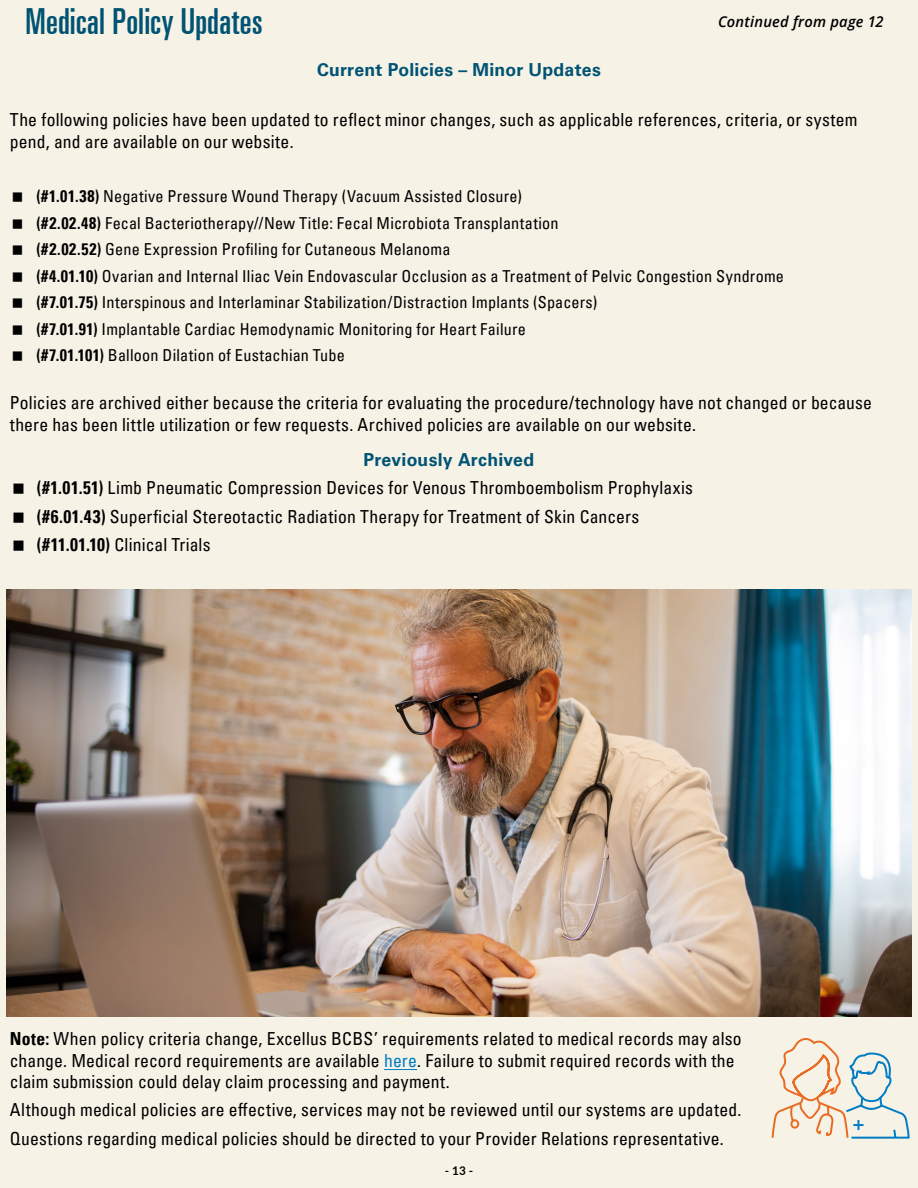
<style>
.page{position:relative;width:918px;height:1188px;background:#f6f2e6}
.page>*{position:absolute;margin:0;border:0;box-sizing:border-box;transform-origin:0 0}
.t1{font:36px "Univers LT Pro Ult Cond";letter-spacing:.01em;color:#005373}
.t2{font:condensed 18px/21.6px "Univers LT Pro";letter-spacing:.01em;color:#000}
.t3{font:700 18px "Univers LT Pro 65";letter-spacing:.015em;color:#005373}
.t4{font:condensed 16.5px/26.5px "Univers LT Pro";letter-spacing:.015em;color:#000}
.t5{font:italic 600 15px "Open Sans";letter-spacing:.015em;color:#000}
.t6{font:700 12px "Lato";color:#000}
.s1{font-weight:700}
.s2{color:#007dc5}
</style>
<div class="page">
<hr style="left:384px;top:1069px;width:33px;height:1px;background:#007dc5">
<img style="left:7px;top:589px;width:904px;height:428px">
<svg style="left:771px;top:1038px;width:139px;height:101px"></svg>
<h1 class="t1" style="left:26px;top:-3px;width:239px">Medical Policy Updates</h1>
<p class="t3" style="left:317px;top:57px;width:285px">Current Policies – Minor Updates</p>
<p class="t5" style="left:718px;top:11px;width:167px">Continued from page 12</p>
<p class="t2" style="left:10px;top:108px;width:849px">The following policies have been updated to reflect minor changes, such as applicable references, criteria, or system pend, and are available on our website.</p>
<p class="t4" style="left:36px;top:182px;width:749px"><span class="s1">(#1.01.38)</span> Negative Pressure Wound Therapy (Vacuum Assisted Closure)<br><span class="s1">(#2.02.48)</span> Fecal Bacteriotherapy//New Title: Fecal Microbiota Transplantation<br><span class="s1">(#2.02.52)</span> Gene Expression Profiling for Cutaneous Melanoma<br><span class="s1">(#4.01.10)</span> Ovarian and Internal Iliac Vein Endovascular Occlusion as a Treatment of Pelvic Congestion Syndrome <span class="s1">(#7.01.75)</span> Interspinous and Interlaminar Stabilization/Distraction Implants (Spacers)<br><span class="s1">(#7.01.91)</span> Implantable Cardiac Hemodynamic Monitoring for Heart Failure<br><span class="s1">(#7.01.101)</span> Balloon Dilation of Eustachian Tube</p>
<p class="t2" style="left:10px;top:392px;width:864px">Policies are archived either because the criteria for evaluating the procedure/technology have not changed or because there has been little utilization or few requests. Archived policies are available on our website.</p>
<p class="t3" style="left:364px;top:447px;width:172px">Previously Archived</p>
<p class="t2" style="left:37px;top:473px;width:658px;line-height:28.3px"><span class="s1">(#1.01.51)</span> Limb Pneumatic Compression Devices for Venous Thromboembolism Prophylaxis <span class="s1">(#6.01.43)</span> Superficial Stereotactic Radiation Therapy for Treatment of Skin Cancers <span class="s1">(#11.01.10)</span> Clinical Trials</p>
<p class="t2" style="left:10px;top:1027px;width:733px"><span class="s1">Note:</span> When policy criteria change, Excellus BCBS’ requirements related to medical records may also change. Medical record requirements are available <span class="s2">here</span>. Failure to submit required records with the claim submission could delay claim processing and payment.</p>
<p class="t2" style="left:10px;top:1095px;width:733px;line-height:28.3px">Although medical policies are effective, services may not be reviewed until our systems are updated.<br>Questions regarding medical policies should be directed to your Provider Relations representative.</p>
<p class="t6" style="left:445px;top:1162px;width:30px">- 13 -</p>
</div>
